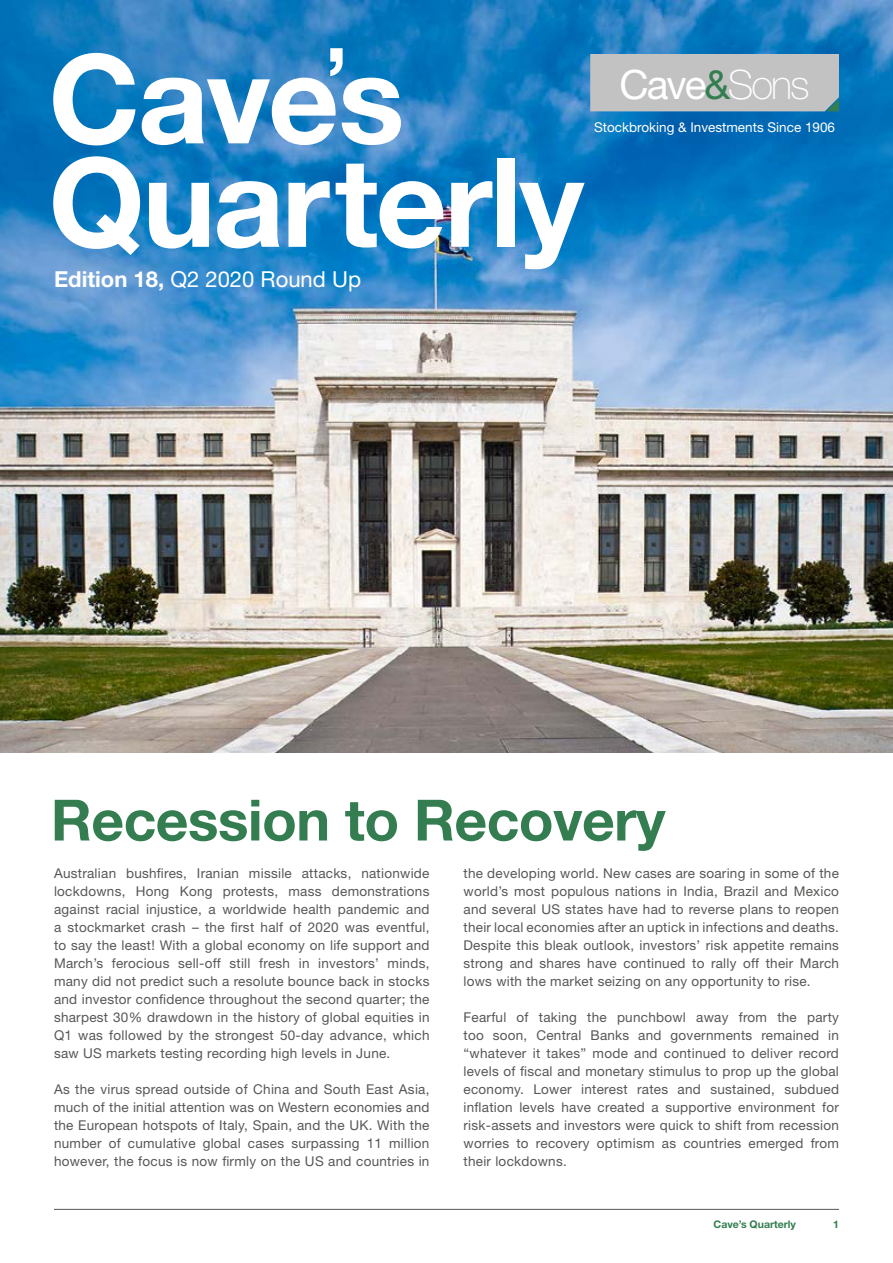
<style>
.page{position:relative;width:893px;height:1263px;background:#fff}
.page>*{position:absolute;margin:0;border:0;box-sizing:border-box;transform-origin:0 0}
.t1{font:700 123.75px/103.5px "Helvetica Neue";letter-spacing:-.02em;color:#fff}
.t2{font:700 57px "Helvetica Neue";letter-spacing:-.01em;color:#337d50}
.t3{font:40.5px "Helvetica Neue";color:#fff}
.t4{font:22.05px "Helvetica Neue";color:#fff}
.t5{font:13.5px/18px "Helvetica Neue";letter-spacing:.02em;color:#575756;text-align:justify}
.t6{font:13.5px "Helvetica Neue";color:#fff}
.t7{font:700 10.5px "Helvetica Neue";color:#337d50}
.s1{font-weight:700}
.s2{color:#337d50}
.s3{font-weight:100}
</style>
<div class="page">
<img style="left:0;top:0;width:893px;height:753px">
<div style="left:590px;top:54px;width:249px;height:57px;background:#c2c2c2"></div>
<hr style="left:54px;top:1209px;width:785px;height:1px;background:#575756">
<h1 class="t1" style="left:48px;top:45px;width:537px">Cave<sup>’</sup>s<br>Quarterly</h1>
<h3 class="t4" style="left:54px;top:266px;width:309px"><span class="s1">Edition 18,</span> Q2 2020 Round Up</h3>
<h3 class="t3" style="left:620px;top:60px;width:192px">Cave<span class="s2">&amp;</span><span class="s3">Sons</span></h3>
<p class="t6" style="left:594px;top:119px;width:242px">Stockbroking &amp; Investments Since 1906</p>
<h2 class="t2" style="left:51px;top:785px;width:616px">Recession to Recovery</h2>
<p class="t5" style="left:54px;top:864px;width:377px">Australian bushfires, Iranian missile attacks, nationwide lockdowns, Hong Kong protests, mass demonstrations against racial injustice, a worldwide health pandemic and a stockmarket crash – the first half of 2020 was eventful, to say the least! With a global economy on life support and March’s ferocious sell-off still fresh in investors’ minds, many did not predict such a resolute bounce back in stocks and investor confidence throughout the second quarter; the sharpest 30% drawdown in the history of global equities in Q1 was followed by the strongest 50-day advance, which saw US markets testing recording high levels in June.</p>
<p class="t5" style="left:54px;top:1080px;width:377px">As the virus spread outside of China and South East Asia, much of the initial attention was on Western economies and the European hotspots of Italy, Spain, and the UK. With the number of cumulative global cases surpassing 11 million however, the focus is now firmly on the US and countries in</p>
<p class="t5" style="left:463px;top:864px;width:377px">the developing world. New cases are soaring in some of the world’s most populous nations in India, Brazil and Mexico and several US states have had to reverse plans to reopen their local economies after an uptick in infections and deaths.<br>Despite this bleak outlook, investors’ risk appetite remains strong and shares have continued to rally off their March lows with the market seizing on any opportunity to rise.</p>
<p class="t5" style="left:463px;top:1008px;width:377px">Fearful of taking the punchbowl away from the party too soon, Central Banks and governments remained in “whatever it takes” mode and continued to deliver record levels of fiscal and monetary stimulus to prop up the global economy. Lower interest rates and sustained, subdued inflation levels have created a supportive environment for risk-assets and investors were quick to shift from recession worries to recovery optimism as countries emerged from their lockdowns.</p>
<p class="t7" style="left:714px;top:1218px;width:84px">Cave’s Quarterly</p>
<p class="t7" style="left:833px;top:1218px;width:7px">1</p>
</div>
